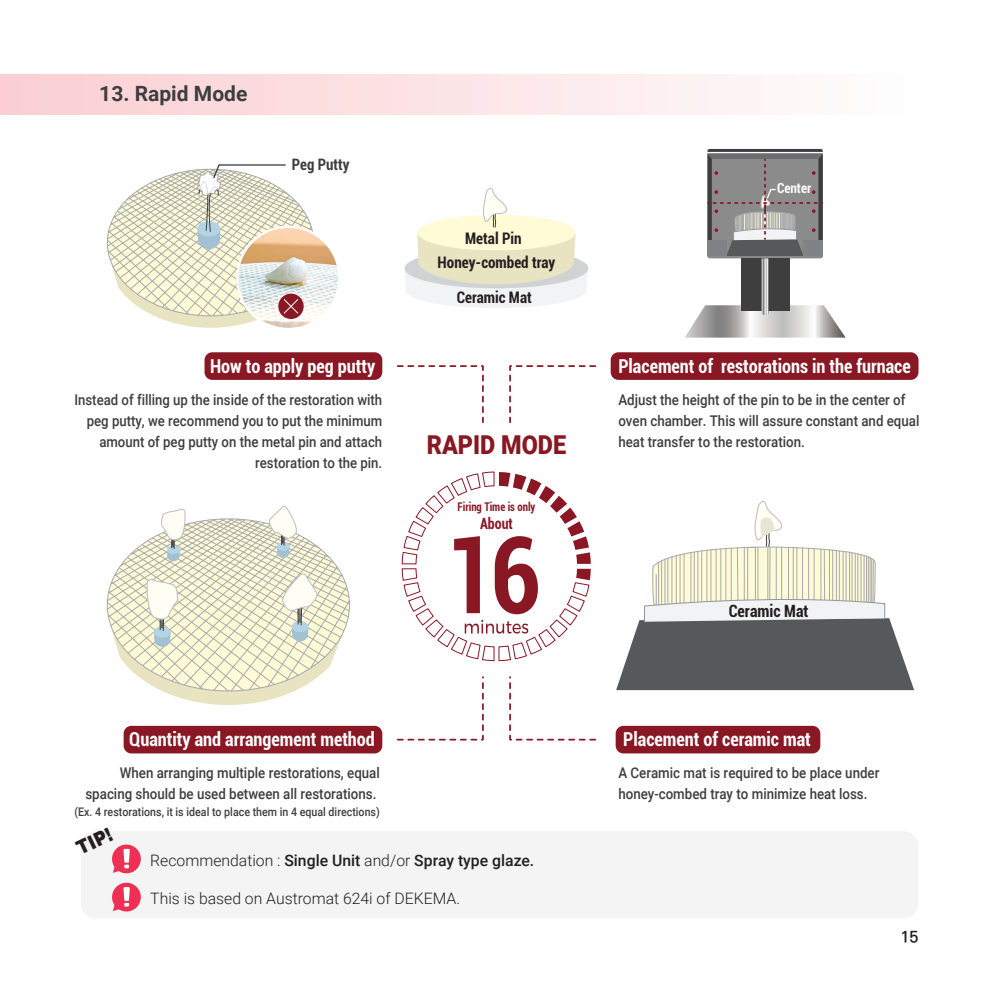
<style>
.page{position:relative;width:993px;height:993px;background:#fff}
.page>*{position:absolute;margin:0;border:0;box-sizing:border-box;transform-origin:0 0}
.t1{font:700 condensed 106.75px "Roboto";color:#8a1824;scale:.9 1}
.t2{font:900 26.07px "Roboto";color:#881822;scale:.9 1}
.t3{font:700 21px "Roboto";color:#3e3e3f}
.t4{font:900 19.25px "Arial";color:#231f20;scale:.9 1}
.t5{font:700 condensed 19.07px "Roboto";color:#fff;scale:.95 1}
.t6{font:700 condensed 16.97px "Roboto";color:#231f20;scale:.95 1}
.t7{font:700 condensed 15.92px "Roboto";color:#231f20;scale:.95 1}
.t8{font:500 15.75px "Roboto";color:#231f20}
.t9{font:300 15.75px "Roboto";color:#231f20}
.t10{font:700 condensed 15.75px "Roboto";color:#3e3e3f;scale:.95 1}
.t11{font:700 15.75px "Ko Pub Dotum";color:#231f20}
.t12{font:700 condensed 15.58px "Roboto";color:#8a1824;scale:.9 1}
.t13{font:500 14.7px/21px "Roboto";color:#3e3e3f;scale:.9 1}
.t14{font:500 14.7px/21px "Roboto";color:#3e3e3f;text-align:right;scale:.89 1}
.t15{font:700 condensed 13.83px "Roboto";color:#fff;scale:.95 1}
.t16{font:700 condensed 11.9px "Roboto";color:#8a1824;scale:.9 1}
.t17{font:500 11.72px "Roboto";color:#3e3e3f;scale:.9 1}
.s1{font-weight:300}
</style>
<div class="page">
<div style="left:0;top:74px;width:918px;height:40px;background:linear-gradient(to right,#faced2,#fefdfd)"></div>
<div style="left:610px;top:352px;width:308px;height:28px;background:#8a1824;border-radius:8px"></div>
<div style="left:124px;top:725px;width:258px;height:28px;background:#8a1824;border-radius:8px"></div>
<div style="left:615px;top:725px;width:205px;height:28px;background:#8a1824;border-radius:8px"></div>
<svg style="left:106px;top:506px;width:244px;height:198px"></svg>
<svg style="left:616px;top:501px;width:297px;height:189px"></svg>
<img style="left:238px;top:228px;width:100px;height:100px;border-radius:50px">
<svg style="left:404px;top:187px;width:184px;height:121px"></svg>
<svg style="left:106px;top:164px;width:208px;height:164px"></svg>
<svg style="left:685px;top:149px;width:160px;height:188px"></svg>
<svg style="left:401px;top:471px;width:189px;height:190px"></svg>
<div style="left:204px;top:352px;width:178px;height:28px;background:#8a1824;border-radius:8px"></div>
<div style="left:707px;top:241px;width:19px;height:15px;background:#808285"></div>
<div style="left:803px;top:241px;width:19px;height:15px;background:#808285"></div>
<svg style="left:396px;top:365px;width:88px;height:58px"></svg>
<svg style="left:509px;top:365px;width:87px;height:58px"></svg>
<svg style="left:396px;top:676px;width:88px;height:65px"></svg>
<svg style="left:509px;top:676px;width:88px;height:65px"></svg>
<div style="left:81px;top:830px;width:837px;height:88px;background:#f4f4f4;border-radius:15px"></div>
<svg style="left:112px;top:844px;width:29px;height:30px"></svg>
<svg style="left:112px;top:882px;width:29px;height:30px"></svg>
<p class="t3" style="left:99px;top:78px;width:149px">13. Rapid Mode</p>
<p class="t10" style="left:292px;top:153px;width:62px">Peg Putty</p>
<p class="t5" style="left:210px;top:352px;width:175px">How to apply peg putty</p>
<p class="t14" style="left:74px;top:388px;width:347px">Instead of filling up the inside of the restoration with peg putty, we recommend you to put the minimum amount of peg putty on the metal pin and attach restoration to the pin.</p>
<p class="t7" style="left:465px;top:227px;width:61px">Metal Pin</p>
<p class="t7" style="left:437px;top:251px;width:125px">Honey-combed tray</p>
<p class="t7" style="left:456px;top:286px;width:80px">Ceramic Mat</p>
<p class="t2" style="left:426px;top:426px;width:156px">RAPID MODE</p>
<p class="t16" style="left:457px;top:498px;width:88px">Firing Time is only</p>
<p class="t12" style="left:480px;top:512px;width:38px">About</p>
<p class="t1" style="left:445px;top:500px;width:108px">16</p>
<p class="t5" style="left:129px;top:725px;width:260px">Quantity and arrangement method</p>
<p class="t13" style="left:85px;top:761px;width:328px;text-align:right">When arranging multiple restorations, equal spacing should be used between all restorations.</p>
<p class="t17" style="left:74px;top:803px;width:341px">(Ex. 4 restorations, it is ideal to place them in 4 equal directions)</p>
<p class="t4" style="left:71px;top:836px;width:43px;rotate:-26deg">TIP!</p>
<p class="t8" style="left:150px;top:848px;width:385px"><span class="s1">Recommendation :</span> Single Unit <span class="s1">and/or</span> Spray type glaze.</p>
<p class="t9" style="left:150px;top:886px;width:311px">This is based on Austromat 624i of DEKEMA.</p>
<p class="t15" style="left:776px;top:178px;width:37px">Center</p>
<p class="t5" style="left:618px;top:352px;width:309px">Placement of restorations in the furnace</p>
<p class="t13" style="left:618px;top:388px;width:336px">Adjust the height of the pin to be in the center of oven chamber. This will assure constant and equal heat transfer to the restoration.</p>
<p class="t6" style="left:728px;top:598px;width:85px">Ceramic Mat</p>
<p class="t5" style="left:623px;top:725px;width:199px">Placement of ceramic mat</p>
<p class="t13" style="left:618px;top:761px;width:291px">A Ceramic mat is required to be place under honey-combed tray to minimize heat loss.</p>
<p class="t11" style="left:900px;top:929px;width:19px">15</p>
</div>
